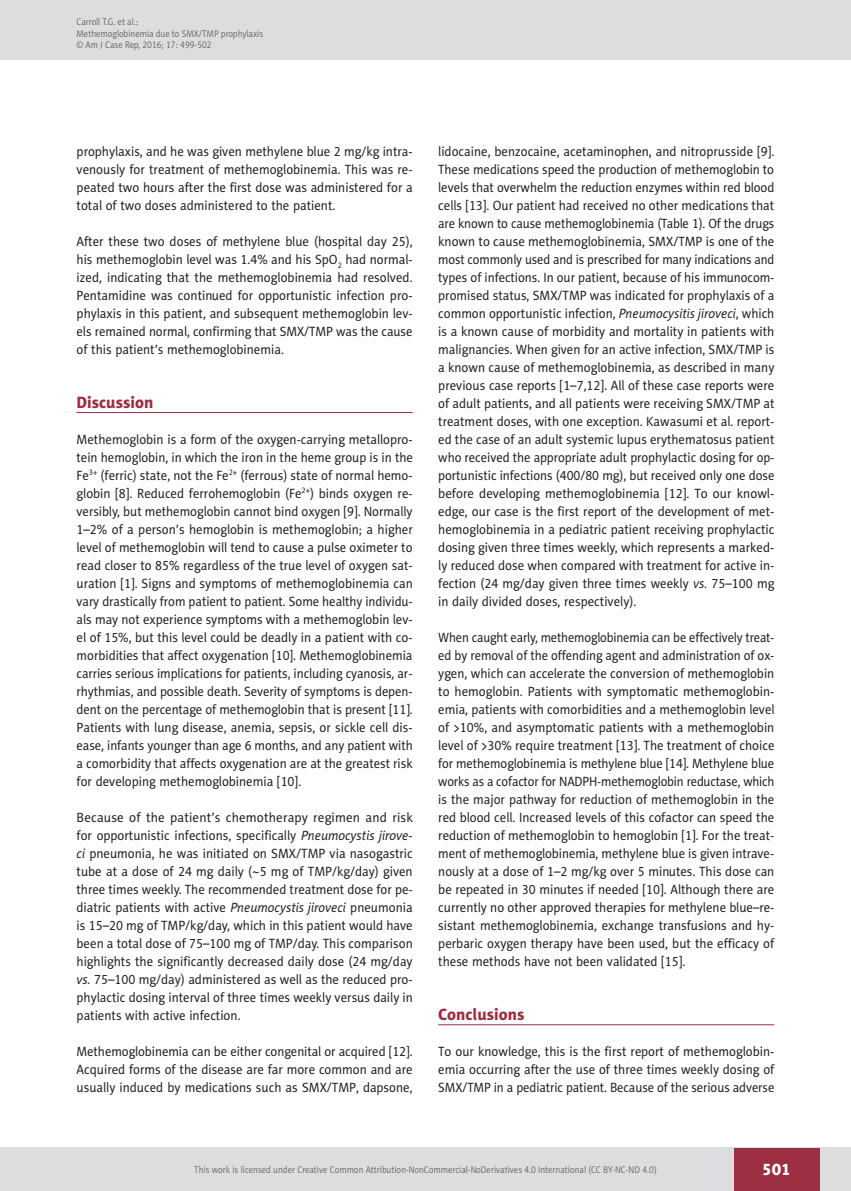
<style>
.page{position:relative;width:851px;height:1191px;background:#fff}
.page>*{position:absolute;margin:0;border:0;box-sizing:border-box;transform-origin:0 0}
.AJCR_Headline_1{font:16.5px "Naomi Sans EFN Heavy";color:#9d2f42}
.t1{font:16.5px "Naomi Sans EFN Heavy";color:#fff}
.AJCR_Body{font:13.5px/18px "Naomi Sans EFN";color:#231f20;text-align:justify;scale:.95 1}
.AJCR_Body-2{font:13.5px/18px "Naomi Sans EFN";color:#231f20;text-align:justify;scale:.92 1}
.AJCR_Body-3{font:13.5px/18px "Naomi Sans EFN";color:#231f20;text-align:justify}
.AJCR_Body-4{font:13.5px/18px "Naomi Sans EFN";color:#231f20;text-align:justify;scale:.94 1}
.AJCR_pagina_zywa{font:9.75px/11.2px "Naomi Sans EFN Light";color:#57585a;scale:.9 1}
.AJCR_pagina_sygnatur{font:9.75px "Naomi Sans EFN Light";color:#57585a;scale:.9 1}
.s1{font-style:italic}
</style>
<div class="page">
<hr style="left:77px;top:412px;width:335px;height:1px;background:#9d2f42">
<hr style="left:438px;top:1024px;width:336px;height:1px;background:#9d2f42">
<div style="left:0;top:1148px;width:850px;height:43px;background:#dcdddf"></div>
<div style="left:733px;top:1147px;width:86px;height:43px;background:#9d2f42"></div>
<div style="left:0;top:0;width:850px;height:60px;background:#dcdddf"></div>
<p class="AJCR_pagina_zywa" style="left:77px;top:16px;width:209px">Carroll T.G. et al.:<br>Methemoglobinemia due to SMX/TMP prophylaxis</p>
<p class="AJCR_pagina_sygnatur" style="left:77px;top:39px;width:152px">© Am J Case Rep, 2016; 17: 499-502</p>
<p class="AJCR_Body" style="left:77px;top:142px;width:355px">prophylaxis, and he was given methylene blue 2 mg/kg intra&shy;venously for treatment of methemoglobinemia. This was re&shy;peated two hours after the first dose was administered for a total of two doses administered to the patient.</p>
<p class="AJCR_Body" style="left:77px;top:232px;width:355px">After these two doses of methylene blue (hospital day 25), his methemoglobin level was 1.4% and his SpO<sub>2</sub> had normal&shy;ized, indicating that the methemoglobinemia had resolved.<br>Pentamidine was continued for opportunistic infection pro&shy;phylaxis in this patient, and subsequent methemoglobin lev&shy;els remained normal, confirming that SMX/TMP was the cause of this patient’s methemoglobinemia.</p>
<p class="AJCR_Headline_1" style="left:77px;top:392px;width:78px">Discussion</p>
<p class="AJCR_Body" style="left:77px;top:430px;width:355px">Methemoglobin is a form of the oxygen-carrying metallopro&shy;tein hemoglobin, in which the iron in the heme group is in the Fe<sup>3+</sup> (ferric) state, not the Fe<sup>2+</sup> (ferrous) state of normal hemo&shy;globin [8]. Reduced ferrohemoglobin (Fe<sup>2+</sup>) binds oxygen re&shy;versibly, but methemoglobin cannot bind oxygen [9]. Normally 1–2% of a person’s hemoglobin is methemoglobin; a higher level of methemoglobin will tend to cause a pulse oximeter to read closer to 85% regardless of the true level of oxygen sat&shy;uration [1]. Signs and symptoms of methemoglobinemia can vary drastically from patient to patient. Some healthy individu&shy;als may not experience symptoms with a methemoglobin lev&shy;el of 15%, but this level could be deadly in a patient with co&shy;morbidities that affect oxygenation [10]. Methemoglobinemia carries serious implications for patients, including cyanosis, ar&shy;rhythmias, and possible death. Severity of symptoms is depen&shy;dent on the percentage of methemoglobin that is present [11].<br>Patients with lung disease, anemia, sepsis, or sickle cell dis&shy;ease, infants younger than age 6 months, and any patient with a comorbidity that affects oxygenation are at the greatest risk for developing methemoglobinemia [10].</p>
<p class="AJCR_Body-3" style="left:77px;top:808px;width:338px">Because of the patient’s chemotherapy regimen and risk for opportunistic infections, specifically <span class="s1">Pneumocystis jirove&shy;ci</span> pneumonia, he was initiated on SMX/TMP via nasogastric tube at a dose of 24 mg daily (~5 mg of TMP/kg/day) given three times weekly. The recommended treatment dose for pe&shy;diatric patients with active <span class="s1">Pneumocystis jiroveci</span> pneumonia is 15–20 mg of TMP/kg/day, which in this patient would have been a total dose of 75–100 mg of TMP/day. This comparison highlights the significantly decreased daily dose (24 mg/day <span class="s1">vs.</span> 75–100 mg/day) administered as well as the reduced pro&shy;phylactic dosing interval of three times weekly versus daily in patients with active infection.</p>
<p class="AJCR_Body-4" style="left:77px;top:1042px;width:359px">Methemoglobinemia can be either congenital or acquired [12].<br>Acquired forms of the disease are far more common and are usually induced by medications such as SMX/TMP, dapsone,</p>
<p class="AJCR_Body" style="left:438px;top:142px;width:355px">lidocaine, benzocaine, acetaminophen, and nitroprusside [9].<br>These medications speed the production of methemoglobin to levels that overwhelm the reduction enzymes within red blood cells [13]. Our patient had received no other medications that are known to cause methemoglobinemia (Table 1). Of the drugs known to cause methemoglobinemia, SMX/TMP is one of the most commonly used and is prescribed for many indications and types of infections. In our patient, because of his immunocom&shy;promised status, SMX/TMP was indicated for prophylaxis of a common opportunistic infection, <span class="s1">Pneumocysitis jiroveci</span>, which is a known cause of morbidity and mortality in patients with malignancies. When given for an active infection, SMX/TMP is a known cause of methemoglobinemia, as described in many previous case reports [1–7,12]. All of these case reports were of adult patients, and all patients were receiving SMX/TMP at treatment doses, with one exception. Kawasumi et al. report&shy;ed the case of an adult systemic lupus erythematosus patient who received the appropriate adult prophylactic dosing for op&shy;portunistic infections (400/80 mg), but received only one dose before developing methemoglobinemia [12]. To our knowl&shy;edge, our case is the first report of the development of met&shy;hemoglobinemia in a pediatric patient receiving prophylactic dosing given three times weekly, which represents a marked&shy;ly reduced dose when compared with treatment for active in&shy;fection (24 mg/day given three times weekly <span class="s1">vs.</span> 75–100 mg in daily divided doses, respectively).</p>
<p class="AJCR_Body-2" style="left:438px;top:628px;width:367px">When caught early, methemoglobinemia can be effectively treat&shy;ed by removal of the offending agent and administration of ox&shy;ygen, which can accelerate the conversion of methemoglobin to hemoglobin. Patients with symptomatic methemoglobin&shy;emia, patients with comorbidities and a methemoglobin level of &gt;10%, and asymptomatic patients with a methemoglobin level of &gt;30% require treatment [13]. The treatment of choice for methemoglobinemia is methylene blue [14]. Methylene blue works as a cofactor for NADPH-methemoglobin reductase, which is the major pathway for reduction of methemoglobin in the red blood cell. Increased levels of this cofactor can speed the reduction of methemoglobin to hemoglobin [1]. For the treat&shy;ment of methemoglobinemia, methylene blue is given intrave&shy;nously at a dose of 1–2 mg/kg over 5 minutes. This dose can be repeated in 30 minutes if needed [10]. Although there are currently no other approved therapies for methylene blue–re&shy;sistant methemoglobinemia, exchange transfusions and hy&shy;perbaric oxygen therapy have been used, but the efficacy of these methods have not been validated [15].</p>
<p class="AJCR_Headline_1" style="left:438px;top:1004px;width:88px">Conclusions</p>
<p class="AJCR_Body" style="left:438px;top:1042px;width:355px">To our knowledge, this is the first report of methemoglobin&shy;emia occurring after the use of three times weekly dosing of SMX/TMP in a pediatric patient. Because of the serious adverse</p>
<p class="AJCR_pagina_zywa" style="left:194px;top:1164px;width:515px">This work is licensed under Creative Common Attribution-NonCommercial-NoDerivatives 4.0 International (CC BY-NC-ND 4.0)</p>
<p class="t1" style="left:762px;top:1159px;width:30px">501</p>
</div>
